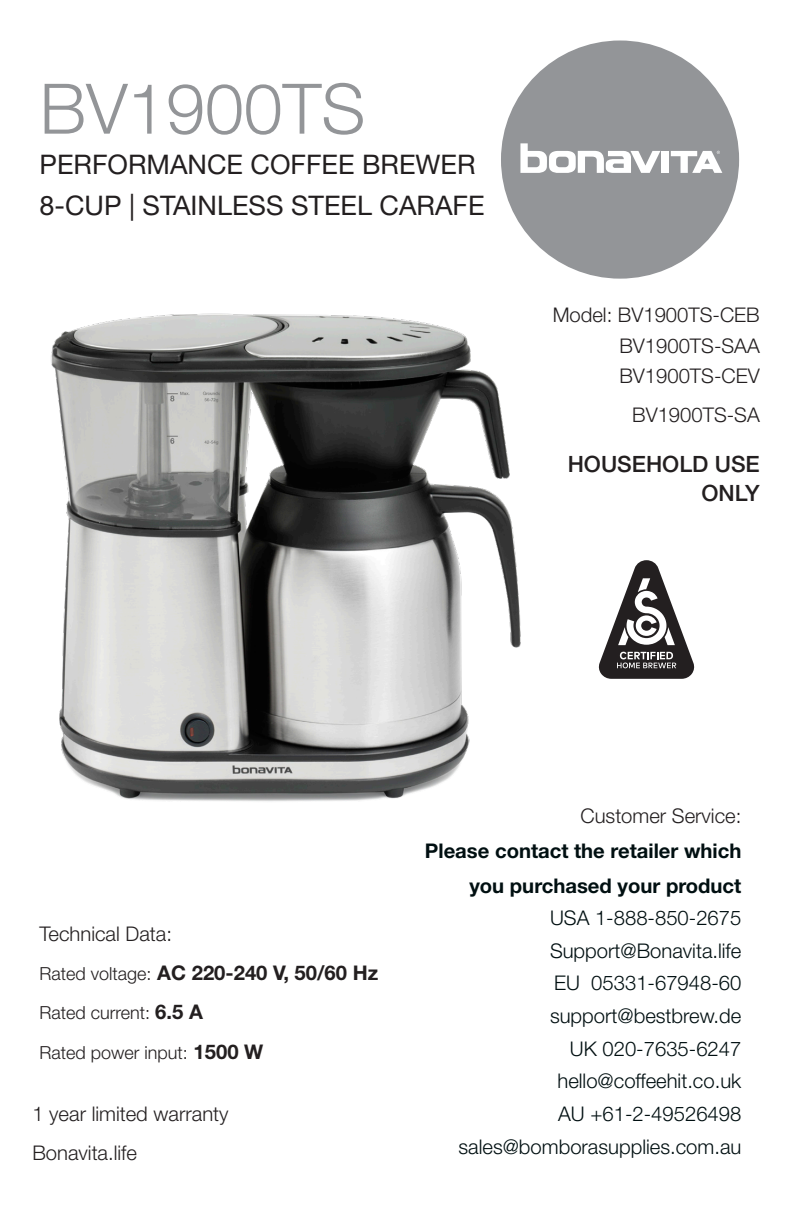
<style>
.page{position:relative;width:810px;height:1215px;background:#fff}
.page>*{position:absolute;margin:0;border:0;box-sizing:border-box;transform-origin:0 0}
.t1{font:300 69.75px "Helvetica Neue LT Std";color:#939598}
.t2{font:27px "Helvetica Neue LT Std";color:#231f20}
.Subhead_all_caps{font:500 22.5px/29.2px "Helvetica Neue LT Std";color:#231f20;text-align:right}
.text_1{font:300 20.25px "Helvetica Neue LT Std";color:#000f11}
.text_1-2{font:300 20.25px "Helvetica Neue LT Std";color:#231f20}
.text_1-3{font:700 20.25px "Helvetica Neue LT Std";color:#000f11}
.text_1-4{font:700 20.25px "Helvetica Neue LT Std";color:#231f20}
.text_1-5{font:300 18px "Helvetica Neue LT Std";color:#231f20}
.s1{font-weight:300;font-size:18px}
.s2{font-weight:700;font-size:20.25px}
</style>
<div class="page">
<div style="left:501px;top:41px;width:238px;height:238px;background:#939598;border-radius:50%"></div>
<div style="left:662px;top:151px;width:7px;height:22px;background:#fff"></div>
<svg style="left:520px;top:143px;width:140px;height:30px"></svg>
<svg style="left:671px;top:151px;width:51px;height:22px"></svg>
<img style="left:51px;top:313px;width:470px;height:489px">
<svg style="left:598px;top:560px;width:97px;height:119px"></svg>
<p class="t1" style="left:40px;top:66px;width:327px">BV1900TS</p>
<p class="t2" style="left:40px;top:148px;width:437px">PERFORMANCE COFFEE BREWER</p>
<p class="t2" style="left:40px;top:189px;width:446px">8-CUP | STAINLESS STEEL CARAFE</p>
<p class="text_1-2" style="left:553px;top:303px;width:209px">Model: BV1900TS-CEB</p>
<p class="text_1-2" style="left:619px;top:333px;width:142px">BV1900TS-SAA</p>
<p class="text_1-2" style="left:619px;top:363px;width:142px">BV1900TS-CEV</p>
<p class="text_1-2" style="left:632px;top:403px;width:129px">BV1900TS-SA</p>
<p class="Subhead_all_caps" style="left:568px;top:449px;width:194px">HOUSEHOLD USE<br>ONLY</p>
<p class="text_1-2" style="left:40px;top:921px;width:134px">Technical Data:</p>
<p class="text_1-4" style="left:40px;top:960px;width:340px"><span class="s1">Rated voltage:</span> AC 220-240 V, 50/60 Hz</p>
<p class="text_1-5" style="left:40px;top:1002px;width:165px">Rated current: <span class="s2">6.5 A</span></p>
<p class="text_1-5" style="left:40px;top:1041px;width:225px">Rated power input: <span class="s2">1500 W</span></p>
<p class="text_1-2" style="left:32px;top:1101px;width:198px">1 year limited warranty</p>
<p class="text_1-2" style="left:32px;top:1141px;width:106px">Bonavita.life</p>
<p class="text_1-2" style="left:580px;top:803px;width:162px">Customer Service:</p>
<p class="text_1-3" style="left:425px;top:838px;width:318px">Please contact the retailer which</p>
<p class="text_1-3" style="left:469px;top:873px;width:273px">you purchased your product</p>
<p class="text_1" style="left:550px;top:906px;width:193px">USA 1-888-850-2675</p>
<p class="text_1" style="left:550px;top:938px;width:193px">Support@Bonavita.life</p>
<p class="text_1" style="left:554px;top:971px;width:189px">EU 05331-67948-60</p>
<p class="text_1" style="left:550px;top:1004px;width:193px">support@bestbrew.de</p>
<p class="text_1" style="left:570px;top:1036px;width:173px">UK 020-7635-6247</p>
<p class="text_1" style="left:558px;top:1069px;width:185px">hello@coffeehit.co.uk</p>
<p class="text_1" style="left:558px;top:1101px;width:185px">AU +61-2-49526498</p>
<p class="text_1" style="left:459px;top:1134px;width:284px">sales@bomborasupplies.com.au</p>
</div>
